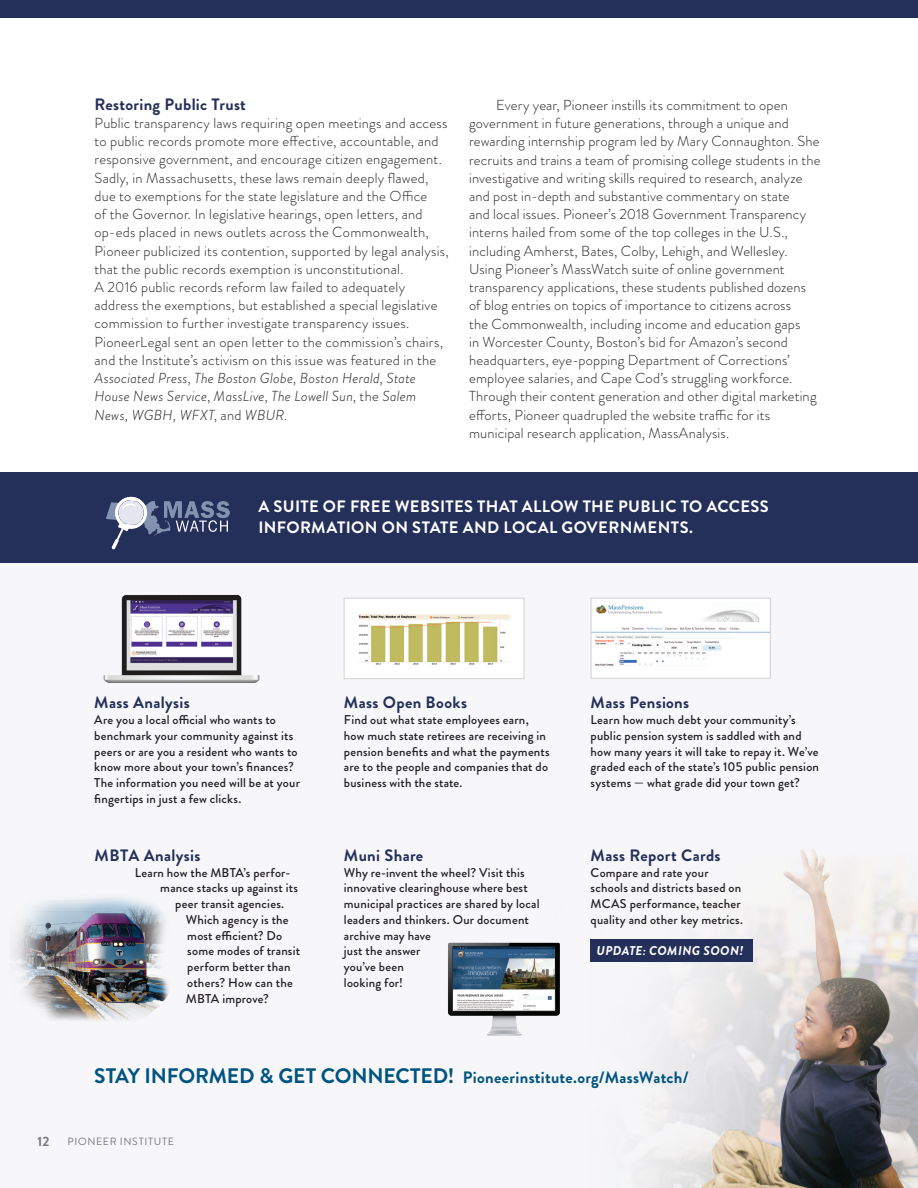
<style>
.page{position:relative;width:918px;height:1188px;background:#fff}
.page>*{position:absolute;margin:0;border:0;box-sizing:border-box;transform-origin:0 0}
.Heading_2{font:700 16.5px "Brandon Grotesque";letter-spacing:.02em;color:#25305a}
.Box_Titles{font:700 16.5px/21px "Brandon Grotesque";letter-spacing:.02em;color:#fff}
.t1{font:700 16.5px "Brandon Grotesque";letter-spacing:.015em;color:#005480}
.Body{font:300 14.4px/18.1px "Brandon Grotesque";letter-spacing:.01em;color:#231f20}
.Body-No_Indent{font:300 14.4px/18.3px "Brandon Grotesque";letter-spacing:.015em;color:#231f20}
.t2{font:700 13.5px "Brandon Grotesque";color:#787779}
.Name_Lists{font:500 12.75px/15.8px "Brandon Grotesque";letter-spacing:.015em;color:#231f20}
.Heading_2-2{font:500 12.75px/15.8px "Brandon Grotesque";letter-spacing:.015em;color:#231f20}
.Heading_2-3{font:italic 700 12.75px "Brandon Grotesque";letter-spacing:.03em;color:#fff}
.t3{font:10.5px "Brandon Grotesque";letter-spacing:.065em;color:#787779}
.s1{font-style:italic}
.s2{font-size:21px}
</style>
<div class="page">
<div style="left:0;top:542px;width:918px;height:646px;background:#f7f7f9"></div>
<img style="left:448px;top:943px;width:91px;height:93px">
<img style="left:12px;top:897px;width:157px;height:124px">
<div style="left:0;top:472px;width:918px;height:91px;background:#25305a"></div>
<svg style="left:106px;top:496px;width:124px;height:53px"></svg>
<img style="left:358px;top:614px;width:152px;height:51px">
<div style="left:344px;top:598px;width:180px;height:81px;border:1px solid #d1d2d4"></div>
<img style="left:593px;top:605px;width:176px;height:61px">
<div style="left:591px;top:598px;width:180px;height:81px;border:1px solid #d1d2d4"></div>
<img style="left:103px;top:594px;width:157px;height:89px">
<svg style="left:539px;top:942px;width:15px;height:74px"></svg>
<img style="left:554px;top:900px;width:364px;height:288px">
<div style="left:0;top:0;width:918px;height:18px;background:#25305a"></div>
<img style="left:699px;top:849px;width:206px;height:339px">
<div style="left:591px;top:940px;width:162px;height:22px;background:#25305a"></div>
<p class="Heading_2" style="left:94px;top:93px;width:153px">Restoring Public Trust</p>
<p class="Body-No_Indent" style="left:94px;top:114px;width:356px">Public transparency laws requiring open meetings and access to public records promote more effective, accountable, and responsive government, and encourage citizen engagement.<br>Sadly, in Massachusetts, these laws remain deeply flawed, due to exemptions for the state legislature and the Office<br>of the Governor. In legislative hearings, open letters, and op-eds placed in news outlets across the Commonwealth, Pioneer publicized its contention, supported by legal analysis, that the public records exemption is unconstitutional.<br>A 2016 public records reform law failed to adequately address the exemptions, but established a special legislative commission to further investigate transparency issues.<br>PioneerLegal sent an open letter to the commission’s chairs, and the Institute’s activism on this issue was featured in the <span class="s1">Associated Press</span>, <span class="s1">The Boston Globe</span>, <span class="s1">Boston Herald</span>, <span class="s1">State House News Service</span>, <span class="s1">MassLive</span>, <span class="s1">The Lowell Sun</span>, the <span class="s1">Salem News, WGBH, WFXT</span>, and <span class="s1">WBUR.</span></p>
<p class="Body" style="left:469px;top:96px;width:353px;text-indent:27px">Every year, Pioneer instills its commitment to open government in future generations, through a unique and rewarding internship program led by Mary Connaughton. She recruits and trains a team of promising college students in the investigative and writing skills required to research, analyze and post in-depth and substantive commentary on state<br>and local issues. Pioneer’s 2018 Government Transparency interns hailed from some of the top colleges in the U.S., including Amherst, Bates, Colby, Lehigh, and Wellesley.<br>Using Pioneer’s MassWatch suite of online government transparency applications, these students published dozens of blog entries on topics of importance to citizens across<br>the Commonwealth, including income and education gaps<br>in Worcester County, Boston’s bid for Amazon’s second headquarters, eye-popping Department of Corrections’ employee salaries, and Cape Cod’s struggling workforce.<br>Through their content generation and other digital marketing efforts, Pioneer quadrupled the website traffic for its municipal research application, MassAnalysis.</p>
<p class="Box_Titles" style="left:258px;top:496px;width:512px">A SUITE OF FREE WEBSITES THAT ALLOW THE PUBLIC TO ACCESS<br>INFORMATION ON STATE AND LOCAL GOVERNMENTS.</p>
<p class="Heading_2" style="left:94px;top:691px;width:97px">Mass Analysis</p>
<p class="Name_Lists" style="left:94px;top:712px;width:207px">Are you a local official who wants to benchmark your community against its peers or are you a resident who wants to know more about your town’s finances?<br>The information you need will be at your fingertips in just a few clicks.</p>
<p class="Heading_2" style="left:94px;top:844px;width:108px">MBTA Analysis</p>
<p class="Name_Lists" style="left:135px;top:865px;width:157px">Learn how the MBTA’s perfor-</p>
<p class="Name_Lists" style="left:160px;top:880px;width:139px">mance stacks up against its</p>
<p class="Name_Lists" style="left:175px;top:896px;width:110px">peer transit agencies.</p>
<p class="Name_Lists" style="left:186px;top:912px;width:104px">Which agency is the</p>
<p class="Name_Lists" style="left:187px;top:928px;width:97px">most efficient? Do</p>
<p class="Name_Lists" style="left:187px;top:943px;width:114px">some modes of transit</p>
<p class="Name_Lists" style="left:187px;top:959px;width:105px">perform better than</p>
<p class="Name_Lists" style="left:187px;top:975px;width:107px">others? How can the</p>
<p class="Name_Lists" style="left:186px;top:991px;width:85px">MBTA improve?</p>
<p class="Heading_2" style="left:344px;top:691px;width:125px">Mass Open Books</p>
<p class="Name_Lists" style="left:344px;top:712px;width:207px">Find out what state employees earn, how much state retirees are receiving in pension benefits and what the payments are to the people and companies that do business with the state.</p>
<p class="Heading_2" style="left:344px;top:844px;width:81px">Muni Share</p>
<p class="Name_Lists" style="left:344px;top:865px;width:197px">Why re-invent the wheel? Visit this innovative clearinghouse where best municipal practices are shared by local leaders and thinkers. Our document archive may have<br>just the answer<br>you’ve been<br>looking for!</p>
<p class="Heading_2" style="left:591px;top:691px;width:100px">Mass Pensions</p>
<p class="Name_Lists" style="left:591px;top:712px;width:230px">Learn how much debt your community’s public pension system is saddled with and how many years it will take to repay it. We’ve graded each of the state’s 105 public pension systems — what grade did your town get?</p>
<p class="Heading_2" style="left:591px;top:844px;width:132px">Mass Report Cards</p>
<p class="Heading_2-2" style="left:591px;top:865px;width:154px">Compare and rate your schools and districts based on<br>MCAS performance, teacher quality and other key metrics.</p>
<p class="Heading_2-3" style="left:597px;top:942px;width:148px">UPDATE: COMING SOON!</p>
<p class="t1" style="left:94px;top:1066px;width:596px"><span class="s2">STAY INFORMED &amp; GET CONNECTED!</span> Pioneerinstitute.org/MassWatch/</p>
<p class="t2" style="left:38px;top:1132px;width:14px">12</p>
<p class="t3" style="left:68px;top:1134px;width:108px">PIONEER INSTITUTE</p>
</div>
